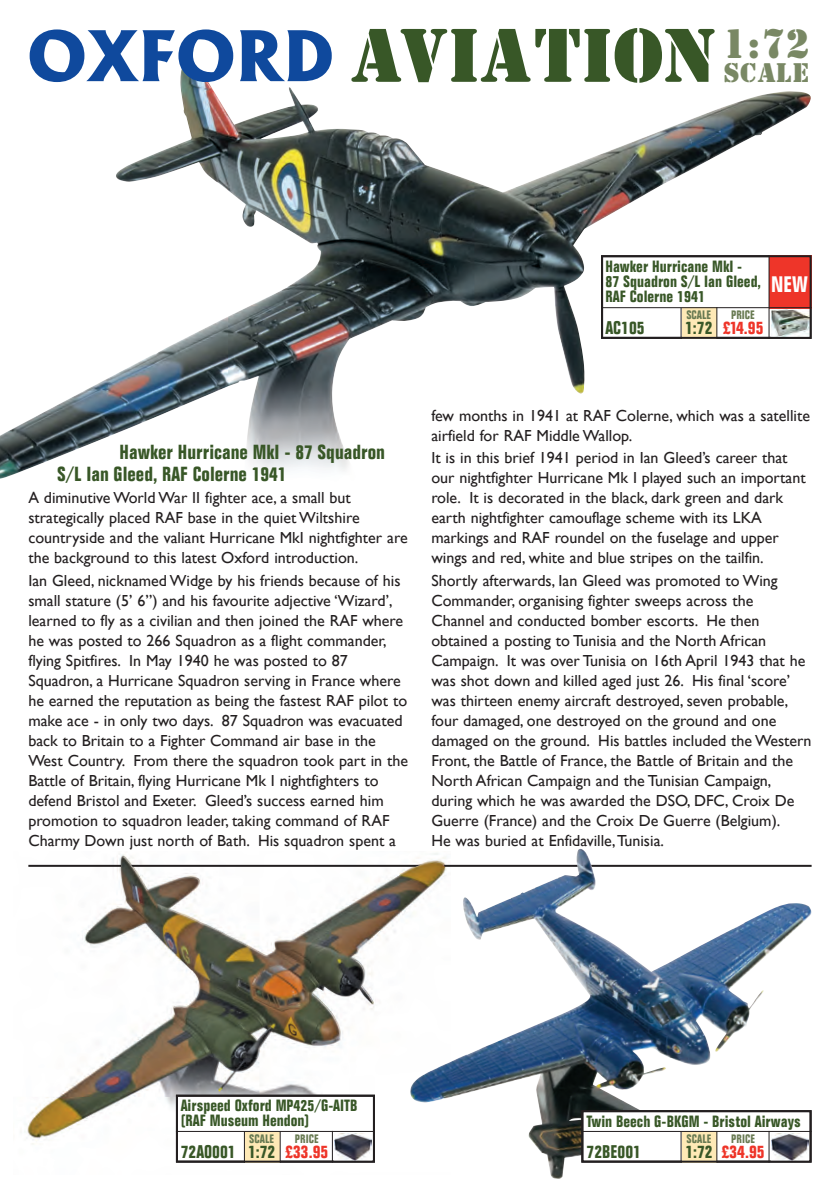
<style>
.page{position:relative;width:840px;height:1191px;background:#fff}
.page>*{position:absolute;margin:0;border:0;box-sizing:border-box;transform-origin:0 0}
.t1{font:74.8px "Stencil BT";color:#385727}
.t2{font:26.6px "Stencil BT";color:#798864}
.t3{font:700 condensed 22px "Folio BT";color:#fff}
.t4{font:700 condensed 20px/22px "Folio BT";color:#385727}
.t5{font:700 condensed 18px "Folio BT";color:#385727}
.t6{font:700 condensed 18px "Folio BT";color:#ee3529}
.t7{font:16px/20px "Gill Sans";color:#231f20}
.t8{font:700 condensed 16px/15.2px "Folio BT";color:#385727}
.t9{font:700 condensed 12px "Folio BT";color:#687a52}
.s1{color:#385727}
.s2{color:#ee3529}
</style>
<div class="page">
<img style="left:26px;top:853px;width:424px;height:310px">
<hr style="left:28px;top:865px;width:783px;height:2px;background:#231f20">
<img style="left:38px;top:60px;width:772px;height:410px">
<svg style="left:30px;top:29px;width:203px;height:53px"></svg>
<svg style="left:240px;top:30px;width:91px;height:51px"></svg>
<svg style="left:338px;top:60px;width:2px;height:23px"></svg>
<div style="left:601px;top:256px;width:209px;height:82px;background:#fff"></div>
<div style="left:768px;top:255px;width:43px;height:53px;background:#ee3529"></div>
<div style="left:681px;top:308px;width:35px;height:31px;background:#fee9b6"></div>
<hr style="left:680px;top:308px;width:1px;height:31px;background:#231f20">
<hr style="left:716px;top:307px;width:1px;height:32px;background:#231f20">
<img style="left:771px;top:309px;width:37px;height:27px">
<hr style="left:600px;top:307px;width:211px;height:1px;background:#231f20">
<div style="left:600px;top:255px;width:211px;height:84px;border:2px solid #231f20"></div>
<hr style="left:768px;top:255px;width:1px;height:84px;background:#231f20">
<img style="left:462px;top:848px;width:349px;height:290px">
<div style="left:177px;top:1095px;width:197px;height:66px;background:#fff"></div>
<div style="left:245px;top:1131px;width:35px;height:31px;background:#fee9b6"></div>
<hr style="left:244px;top:1131px;width:1px;height:31px;background:#231f20">
<hr style="left:279px;top:1131px;width:1px;height:31px;background:#231f20">
<img style="left:334px;top:1133px;width:37px;height:26px">
<hr style="left:176px;top:1131px;width:199px;height:1px;background:#231f20">
<div style="left:176px;top:1094px;width:199px;height:68px;border:2px solid #231f20"></div>
<hr style="left:332px;top:1131px;width:1px;height:31px;background:#231f20">
<img style="left:86px;top:856px;width:358px;height:202px">
<div style="left:582px;top:1111px;width:228px;height:50px;background:#fff"></div>
<div style="left:681px;top:1131px;width:35px;height:31px;background:#fee9b6"></div>
<hr style="left:680px;top:1131px;width:1px;height:31px;background:#231f20">
<hr style="left:716px;top:1131px;width:1px;height:31px;background:#231f20">
<img style="left:771px;top:1133px;width:36px;height:26px">
<hr style="left:581px;top:1131px;width:230px;height:1px;background:#231f20">
<div style="left:581px;top:1110px;width:230px;height:52px;border:2px solid #231f20"></div>
<hr style="left:768px;top:1131px;width:1px;height:31px;background:#231f20">
<h1 class="t1" style="left:349px;top:12px;width:462px">AVIATION <sup>1:72</sup></h1>
<h2 class="t2" style="left:723px;top:58px;width:87px">SCALE</h2>
<p class="t8" style="left:605px;top:260px;width:157px">Hawker Hurricane MkI -<br>87 Squadron S/L Ian Gleed,<br>RAF Colerne 1941</p>
<p class="t9" style="left:686px;top:310px;width:26px">SCALE</p>
<p class="t9" style="left:730px;top:310px;width:25px">PRICE</p>
<p class="t5" style="left:605px;top:321px;width:41px">AC105</p>
<p class="t6" style="left:684px;top:321px;width:80px"><span class="s1">1:72</span> £14.95</p>
<h3 class="t3" style="left:770px;top:276px;width:38px">NEW</h3>
<p class="t4" style="left:57px;top:442px;width:329px;text-indent:62px">Hawker Hurricane MkI - 87 Squadron<br>S/L Ian Gleed, RAF Colerne 1941</p>
<p class="t7" style="left:28px;top:488px;width:380px">A diminutive World War II fighter ace, a small but strategically placed RAF base in the quiet Wiltshire countryside and the valiant Hurricane MkI nightfighter are the background to this latest Oxford introduction.</p>
<p class="t7" style="left:28px;top:571px;width:381px">Ian Gleed, nicknamed Widge by his friends because of his small stature (5’ 6”) and his favourite adjective ‘Wizard’, learned to fly as a civilian and then joined the RAF where he was posted to 266 Squadron as a flight commander, flying Spitfires. In May 1940 he was posted to 87<br>Squadron, a Hurricane Squadron serving in France where he earned the reputation as being the fastest RAF pilot to make ace - in only two days. 87 Squadron was evacuated back to Britain to a Fighter Command air base in the West Country. From there the squadron took part in the Battle of Britain, flying Hurricane Mk I nightfighters to defend Bristol and Exeter. Gleed’s success earned him promotion to squadron leader, taking command of RAF Charmy Down just north of Bath. His squadron spent a</p>
<p class="t7" style="left:431px;top:405px;width:380px">few months in 1941 at RAF Colerne, which was a satellite airfield for RAF Middle Wallop.</p>
<p class="t7" style="left:431px;top:448px;width:376px">It is in this brief 1941 period in Ian Gleed’s career that our nightfighter Hurricane Mk I played such an important role. It is decorated in the black, dark green and dark earth nightfighter camouflage scheme with its LKA markings and RAF roundel on the fuselage and upper wings and red, white and blue stripes on the tailfin.</p>
<p class="t7" style="left:431px;top:571px;width:381px">Shortly afterwards, Ian Gleed was promoted to Wing Commander, organising fighter sweeps across the<br>Channel and conducted bomber escorts. He then obtained a posting to Tunisia and the North African Campaign. It was over Tunisia on 16th April 1943 that he was shot down and killed aged just 26. His final ‘score’ was thirteen enemy aircraft destroyed, seven probable, four damaged, one destroyed on the ground and one damaged on the ground. His battles included the Western Front, the Battle of France, the Battle of Britain and the North African Campaign and the Tunisian Campaign, during which he was awarded the DSO, DFC, Croix De Guerre (France) and the Croix De Guerre (Belgium).<br>He was buried at Enfidaville, Tunisia.</p>
<p class="t8" style="left:180px;top:1099px;width:178px">Airspeed Oxford MP425/G-AITB (RAF Museum Hendon)</p>
<p class="t9" style="left:249px;top:1134px;width:26px">SCALE</p>
<p class="t9" style="left:295px;top:1134px;width:25px">PRICE</p>
<p class="t5" style="left:180px;top:1145px;width:149px">72AO001 1:72 <span class="s2">£33.95</span></p>
<p class="t8" style="left:586px;top:1115px;width:215px">Twin Beech G-BKGM - Bristol Airways</p>
<p class="t9" style="left:686px;top:1134px;width:26px">SCALE</p>
<p class="t9" style="left:730px;top:1134px;width:25px">PRICE</p>
<p class="t5" style="left:586px;top:1145px;width:56px">72BE001</p>
<p class="t6" style="left:685px;top:1145px;width:81px"><span class="s1">1:72</span> £34.95</p>
</div>
